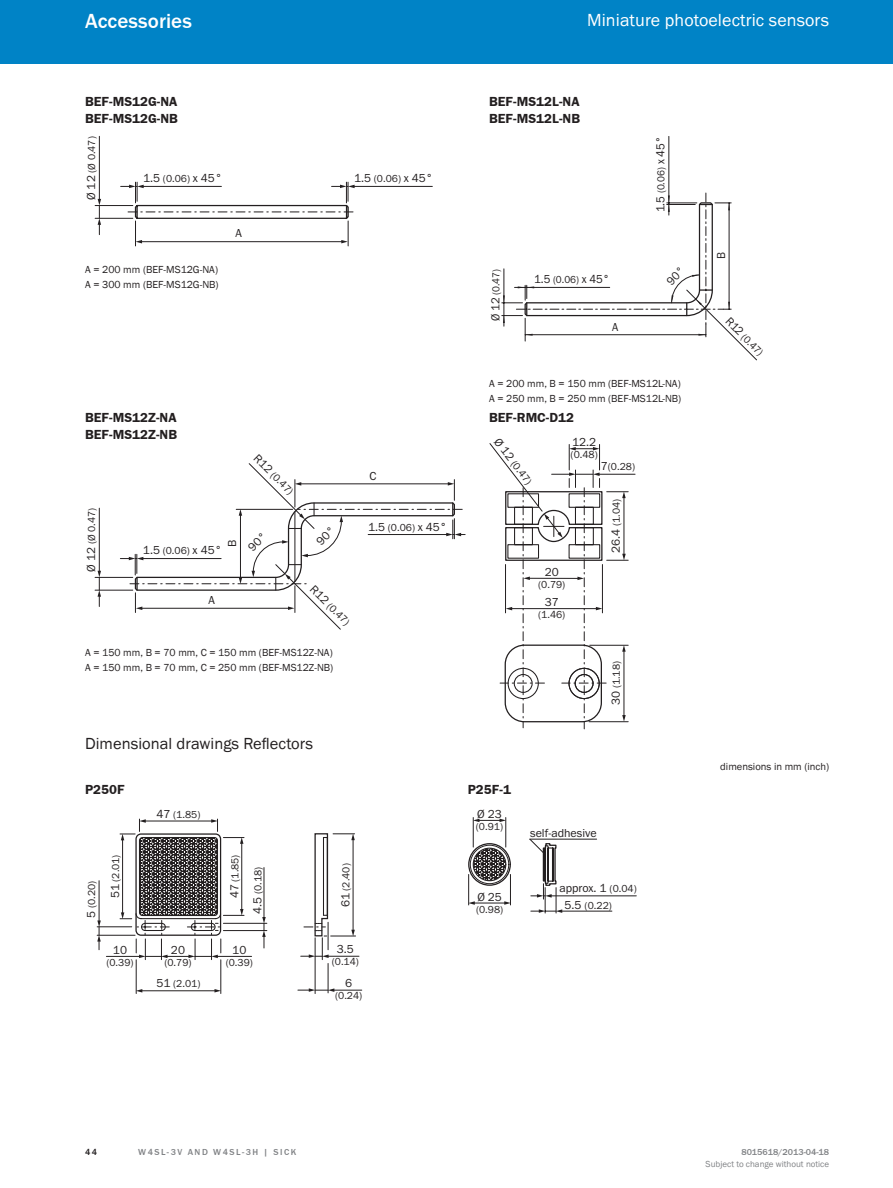
<style>
.page{position:relative;width:893px;height:1188px;background:#fff}
.page>*{position:absolute;margin:0;border:0;box-sizing:border-box;transform-origin:0 0}
.t1{font:500 21px "SICK Franklin";letter-spacing:.005em;color:#fff}
.t2{font:18px "SICK Franklin";letter-spacing:.005em;color:#fff}
.t3{font:16.5px "SICK Franklin";letter-spacing:.005em;color:#231f20}
.t4{font:700 13.5px/16.2px "SICK Franklin";letter-spacing:.005em;color:#231f20}
.t5{font:12px "SICK Franklin";color:#231f20}
.t6{font:12px "SICK Franklin";color:#231f20;scale:.96 1}
.t7{font:10.5px/14.7px "SICK Franklin";color:#231f20}
.t8{font:10.5px "SICK Franklin";color:#231f20;scale:.96 1}
.t9{font:9px "SICK Franklin";color:#808285}
.t10{font:500 9px "SICK Franklin";letter-spacing:.17em;color:#808285}
.t11{font:500 9px "SICK Franklin";color:#808285}
.t12{font:500 9px "SICK Franklin";color:#231f20}
.s1{font-size:12px}
.s2{font-size:10.5px}
</style>
<div class="page">
<div style="left:0;top:0;width:893px;height:64px;background:#0083c6"></div>
<hr style="left:95px;top:218px;width:38px;height:1px;background:#231f20">
<hr style="left:95px;top:205px;width:38px;height:1px;background:#231f20">
<hr style="left:99px;top:136px;width:1px;height:64px;background:#231f20">
<svg style="left:98px;top:199px;width:3px;height:36px"></svg>
<hr style="left:353px;top:186px;width:79px;height:1px;background:#231f20">
<svg style="left:121px;top:182px;width:234px;height:64px"></svg>
<hr style="left:668px;top:136px;width:1px;height:67px;background:#231f20">
<hr style="left:95px;top:590px;width:38px;height:1px;background:#231f20">
<hr style="left:95px;top:577px;width:38px;height:1px;background:#231f20">
<hr style="left:99px;top:508px;width:1px;height:64px;background:#231f20">
<svg style="left:98px;top:571px;width:3px;height:36px"></svg>
<hr style="left:598px;top:474px;width:37px;height:1px;background:#231f20">
<svg style="left:490px;top:443px;width:138px;height:286px"></svg>
<hr style="left:97px;top:935px;width:38px;height:1px;background:#231f20">
<hr style="left:97px;top:927px;width:35px;height:1px;background:#231f20">
<hr style="left:141px;top:990px;width:75px;height:1px;background:#231f20">
<svg style="left:137px;top:989px;width:5px;height:4px"></svg>
<svg style="left:214px;top:989px;width:6px;height:4px"></svg>
<hr style="left:315px;top:938px;width:1px;height:56px;background:#231f20">
<hr style="left:327px;top:956px;width:32px;height:1px;background:#231f20">
<hr style="left:328px;top:963px;width:1px;height:30px;background:#231f20">
<hr style="left:99px;top:881px;width:1px;height:41px;background:#231f20">
<svg style="left:97px;top:921px;width:4px;height:29px"></svg>
<svg style="left:298px;top:988px;width:64px;height:4px"></svg>
<hr style="left:220px;top:960px;width:1px;height:34px;background:#231f20">
<hr style="left:106px;top:956px;width:34px;height:1px;background:#231f20">
<svg style="left:120px;top:819px;width:236px;height:141px"></svg>
<hr style="left:136px;top:960px;width:1px;height:34px;background:#231f20">
<hr style="left:474px;top:903px;width:31px;height:1px;background:#231f20">
<svg style="left:504px;top:901px;width:6px;height:4px"></svg>
<svg style="left:469px;top:901px;width:6px;height:4px"></svg>
<hr style="left:510px;top:874px;width:1px;height:31px;background:#231f20">
<hr style="left:468px;top:874px;width:1px;height:31px;background:#231f20">
<div style="left:468px;top:843px;width:43px;height:43px;border:1px solid #231f20;border-radius:50%"></div>
<svg style="left:473px;top:848px;width:33px;height:33px"></svg>
<div style="left:470px;top:845px;width:39px;height:39px;border:1px solid #231f20;border-radius:50%"></div>
<hr style="left:561px;top:911px;width:51px;height:1px;background:#231f20">
<hr style="left:550px;top:896px;width:86px;height:1px;background:#231f20">
<svg style="left:473px;top:818px;width:33px;height:29px"></svg>
<hr style="left:530px;top:839px;width:67px;height:1px;background:#231f20">
<svg style="left:529px;top:838px;width:33px;height:75px"></svg>
<div style="left:543px;top:848px;width:3px;height:33px;background:#bfbfbf;border:1px solid #231f20"></div>
<svg style="left:501px;top:193px;width:256px;height:167px"></svg>
<svg style="left:120px;top:463px;width:345px;height:167px"></svg>
<h1 class="t1" style="left:85px;top:8px;width:108px">Accessories</h1>
<h2 class="t2" style="left:587px;top:9px;width:244px">Miniature photoelectric sensors</h2>
<p class="t4" style="left:85px;top:94px;width:94px">BEF-MS12G-NA<br>BEF-MS12G-NB</p>
<p class="t7" style="left:84px;top:200px;width:65px;rotate:-90deg"><span class="s1">Ø 12</span> (Ø 0.47)</p>
<p class="t5" style="left:143px;top:171px;width:80px">1.5 <span class="s2">(0.06)</span> x 45°</p>
<p class="t5" style="left:354px;top:171px;width:80px">1.5 <span class="s2">(0.06)</span> x 45°</p>
<p class="t5" style="left:235px;top:226px;width:8px">A</p>
<p class="t7" style="left:85px;top:262px;width:135px">A = 200 mm (BEF-MS12G-NA)<br>A = 300 mm (BEF-MS12G-NB)</p>
<p class="t4" style="left:85px;top:410px;width:94px">BEF-MS12Z-NA<br>BEF-MS12Z-NB</p>
<p class="t7" style="left:84px;top:572px;width:65px;rotate:-90deg"><span class="s1">Ø 12</span> (Ø 0.47)</p>
<p class="t5" style="left:143px;top:543px;width:80px">1.5 <span class="s2">(0.06)</span> x 45°</p>
<p class="t5" style="left:225px;top:547px;width:9px;rotate:-90deg">B</p>
<p class="t5" style="left:209px;top:593px;width:8px">A</p>
<p class="t7" style="left:261px;top:451px;width:53px;rotate:45deg"><span class="s1">R12</span> (0.47)</p>
<p class="t7" style="left:317px;top:582px;width:53px;rotate:45deg"><span class="s1">R12</span> (0.47)</p>
<p class="t7" style="left:85px;top:645px;width:250px">A = 150 mm, B = 70 mm, C = 150 mm (BEF-MS12Z-NA)<br>A = 150 mm, B = 70 mm, C = 250 mm (BEF-MS12Z-NB)</p>
<p class="t5" style="left:369px;top:468px;width:8px">C</p>
<p class="t5" style="left:368px;top:519px;width:80px">1.5 <span class="s2">(0.06)</span> x 45°</p>
<h3 class="t3" style="left:85px;top:734px;width:230px">Dimensional drawings Reflectors</h3>
<p class="t4" style="left:85px;top:782px;width:41px">P250F</p>
<p class="t7" style="left:157px;top:807px;width:45px"><span class="s1">47</span> (1.85)</p>
<p class="t7" style="left:85px;top:918px;width:38px;rotate:-90deg"><span class="s1">5</span> (0.20)</p>
<p class="t7" style="left:108px;top:898px;width:45px;rotate:-90deg"><span class="s1">51</span> (2.01)</p>
<p class="t7" style="left:228px;top:898px;width:45px;rotate:-90deg"><span class="s1">47</span> (1.85)</p>
<p class="t7" style="left:251px;top:914px;width:48px;rotate:-90deg"><span class="s1">4.5</span> (0.18)</p>
<p class="t7" style="left:339px;top:907px;width:45px;rotate:-90deg"><span class="s1">61</span> (2.40)</p>
<p class="t5" style="left:113px;top:943px;width:16px">10</p>
<p class="t7" style="left:106px;top:956px;width:29px">(0.39)</p>
<p class="t5" style="left:171px;top:943px;width:16px">20</p>
<p class="t7" style="left:164px;top:956px;width:29px">(0.79)</p>
<p class="t7" style="left:156px;top:977px;width:45px"><span class="s1">51</span> (2.01)</p>
<p class="t5" style="left:232px;top:943px;width:16px">10</p>
<p class="t7" style="left:226px;top:956px;width:29px">(0.39)</p>
<p class="t5" style="left:337px;top:941px;width:19px">3.5</p>
<p class="t7" style="left:332px;top:954px;width:29px">(0.14)</p>
<p class="t5" style="left:345px;top:975px;width:9px">6</p>
<p class="t7" style="left:335px;top:988px;width:29px">(0.24)</p>
<p class="t4" style="left:489px;top:94px;width:93px">BEF-MS12L-NA<br>BEF-MS12L-NB</p>
<p class="t8" style="left:489px;top:321px;width:56px;rotate:-90deg"><span class="s1">Ø 12</span> (0.47)</p>
<p class="t6" style="left:534px;top:271px;width:80px">1.5 <span class="s2">(0.06)</span> x 45°</p>
<p class="t6" style="left:612px;top:319px;width:8px">A</p>
<p class="t6" style="left:653px;top:212px;width:81px;rotate:-90deg">1.5 <span class="s2">(0.06)</span> x 45°</p>
<p class="t7" style="left:489px;top:376px;width:194px">A = 200 mm, B = 150 mm (BEF-MS12L-NA)<br>A = 250 mm, B = 250 mm (BEF-MS12L-NB)</p>
<p class="t4" style="left:489px;top:410px;width:86px">BEF-RMC-D12</p>
<p class="t7" style="left:502px;top:436px;width:56px;rotate:52deg"><span class="s1">Ø 12</span> (0.47)</p>
<p class="t5" style="left:572px;top:435px;width:26px">12.2</p>
<p class="t7" style="left:571px;top:447px;width:29px">(0.48)</p>
<p class="t7" style="left:601px;top:460px;width:36px"><span class="s1">7</span>(0.28)</p>
<p class="t5" style="left:545px;top:564px;width:16px">20</p>
<p class="t7" style="left:538px;top:577px;width:29px">(0.79)</p>
<p class="t5" style="left:545px;top:595px;width:16px">37</p>
<p class="t7" style="left:538px;top:607px;width:29px">(1.46)</p>
<p class="t7" style="left:609px;top:553px;width:55px;rotate:-90deg"><span class="s1">26.4</span> (1.04)</p>
<p class="t7" style="left:609px;top:705px;width:45px;rotate:-90deg"><span class="s1">30</span> (1.18)</p>
<p class="t4" style="left:468px;top:782px;width:45px">P25F-1</p>
<p class="t5" style="left:477px;top:806px;width:26px">Ø 23</p>
<p class="t7" style="left:476px;top:819px;width:29px">(0.91)</p>
<p class="t5" style="left:530px;top:826px;width:68px">self-adhesive</p>
<p class="t5" style="left:559px;top:881px;width:79px">approx. 1 <span class="s2">(0.04)</span></p>
<p class="t5" style="left:477px;top:890px;width:26px">Ø 25</p>
<p class="t7" style="left:476px;top:903px;width:29px">(0.98)</p>
<p class="t7" style="left:565px;top:899px;width:49px"><span class="s1">5.5</span> (0.22)</p>
<p class="t6" style="left:714px;top:259px;width:9px;rotate:-90deg">B</p>
<p class="t8" style="left:732px;top:315px;width:52px;rotate:45deg"><span class="s1">R12</span> (0.47)</p>
<p class="t7" style="left:720px;top:760px;width:110px">dimensions in mm (inch)</p>
<p class="t12" style="left:85px;top:1146px;width:14px">44</p>
<p class="t10" style="left:138px;top:1146px;width:160px">W4SL-3V and W4SL-3H | SIC K</p>
<p class="t11" style="left:741px;top:1146px;width:89px">8015618/2013-04-18</p>
<p class="t9" style="left:706px;top:1159px;width:125px">Subject to change without notice</p>
</div>
